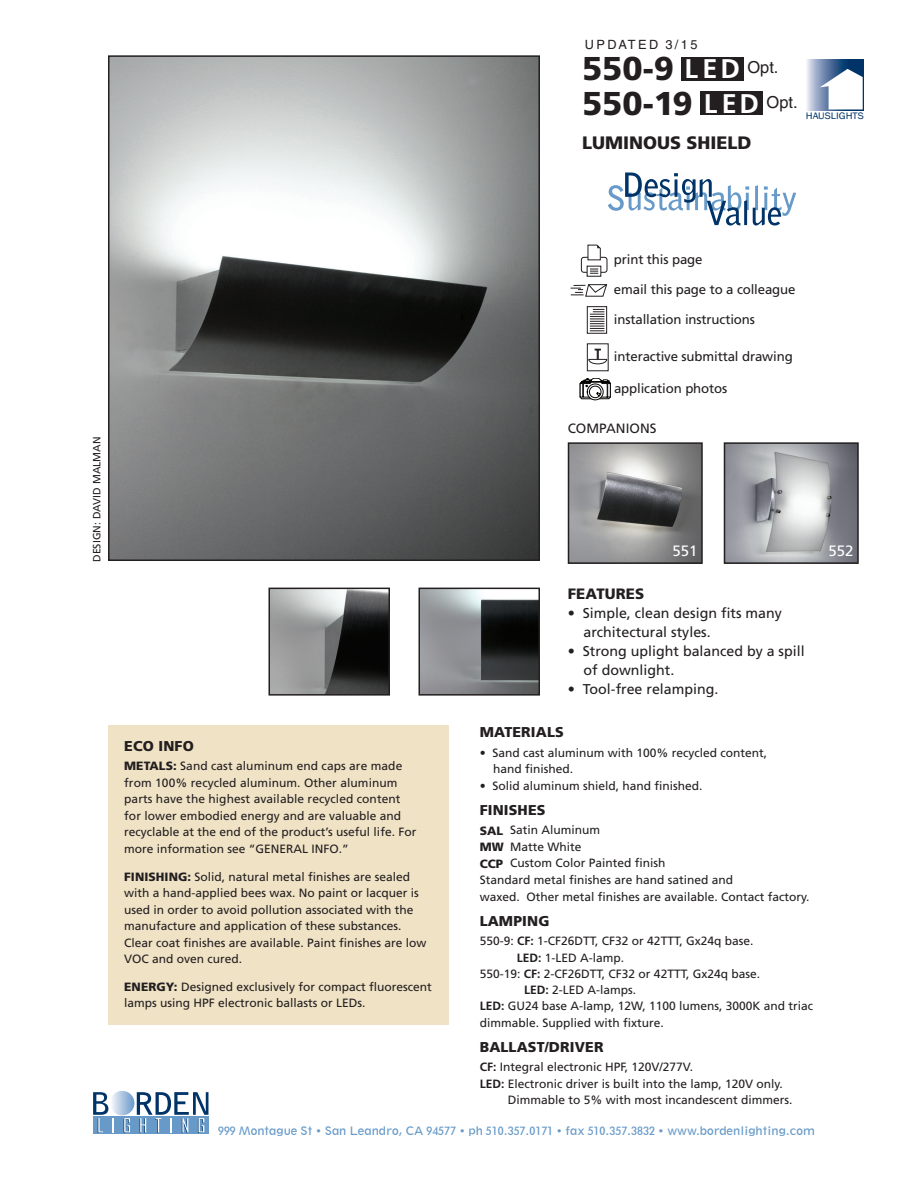
<style>
.page{position:relative;width:918px;height:1188px;background:#fff}
.page>*{position:absolute;margin:0;border:0;box-sizing:border-box;transform-origin:0 0}
.t1{font:900 33px/34.5px "Frutiger";color:#231f20}
.t2{font:900 18px "Frutiger";color:#231f20}
.t3{font:16.5px/34.7px "Helvetica";color:#231f20}
.t4{font:900 15px "Frutiger";letter-spacing:.01em;color:#231f20}
.t5{font:15px "Frutiger";color:#fff}
.t6{font:14.25px/18.9px "Frutiger";color:#231f20}
.t7{font:900 14.25px "Frutiger";letter-spacing:.01em;color:#231f20}
.t8{font:13.5px "Frutiger";color:#231f20}
.t9{font:13.2px "Frutiger";letter-spacing:-.01em;color:#231f20}
.t10{font:12.75px "Helvetica";letter-spacing:.19em;color:#231f20}
.t11{font:12px/16.5px "Frutiger";color:#231f20}
.t12{font:900 12px/16.5px "Frutiger";color:#231f20;text-align:justify}
.t13{font:10.8px "Geometric 212 BT";color:#679ac8}
.t14{font:10.5px "Frutiger";color:#231f20}
.t15{font:9.6px "Franklin Gothic";color:#003367;scale:1.11 1}
.s1{font-family:"Frutiger";font-weight:700;font-size:27px;color:#fff}
.s2{font-weight:900}
.s3{font-weight:700}
</style>
<div class="page">
<div style="left:109px;top:726px;width:340px;height:299px;background:#efe2c5"></div>
<div style="left:93px;top:1117px;width:116px;height:17px;background:#679ac8"></div>
<svg style="left:124px;top:1118px;width:6px;height:15px"></svg>
<svg style="left:110px;top:1091px;width:24px;height:24px"></svg>
<svg style="left:93px;top:1092px;width:21px;height:41px"></svg>
<svg style="left:137px;top:1092px;width:71px;height:41px"></svg>
<img style="left:421px;top:591px;width:116px;height:102px">
<div style="left:418px;top:588px;width:122px;height:108px;border:2px solid #231f20"></div>
<img style="left:271px;top:591px;width:116px;height:102px">
<div style="left:268px;top:588px;width:122px;height:108px;border:2px solid #231f20"></div>
<img style="left:111px;top:58px;width:426px;height:500px">
<div style="left:108px;top:55px;width:432px;height:506px;border:2px solid #231f20"></div>
<svg style="left:608px;top:173px;width:188px;height:53px"></svg>
<svg style="left:807px;top:59px;width:57px;height:51px"></svg>
<svg style="left:820px;top:69px;width:43px;height:40px"></svg>
<img style="left:571px;top:445px;width:129px;height:116px">
<div style="left:568px;top:442px;width:135px;height:122px;border:2px solid #231f20"></div>
<img style="left:727px;top:445px;width:129px;height:116px">
<div style="left:724px;top:442px;width:135px;height:122px;border:2px solid #231f20"></div>
<div style="left:681px;top:57px;width:63px;height:23px;background:#231f20"></div>
<div style="left:700px;top:92px;width:63px;height:23px;background:#231f20"></div>
<svg style="left:580px;top:378px;width:31px;height:22px"></svg>
<svg style="left:571px;top:284px;width:37px;height:13px"></svg>
<svg style="left:590px;top:309px;width:14px;height:23px"></svg>
<div style="left:587px;top:306px;width:20px;height:28px;border:1px solid #231f20"></div>
<div style="left:581px;top:257px;width:27px;height:16px;border:1px solid #231f20;border-radius:3px"></div>
<svg style="left:589px;top:268px;width:10px;height:6px"></svg>
<div style="left:587px;top:266px;width:14px;height:11px;border:1px solid #231f20"></div>
<svg style="left:590px;top:269px;width:8px;height:5px"></svg>
<div style="left:588px;top:245px;width:12px;height:15px;background:#fff"></div>
<div style="left:588px;top:245px;width:13px;height:15px;border:1px solid #231f20"></div>
<svg style="left:597px;top:244px;width:4px;height:5px"></svg>
<div style="left:587px;top:343px;width:22px;height:28px;border:1px solid #231f20"></div>
<svg style="left:588px;top:349px;width:19px;height:15px"></svg>
<p class="t10" style="left:585px;top:37px;width:114px">UPDATED 3/15</p>
<h3 class="t3" style="left:704px;top:50px;width:95px;text-indent:-19px"><span class="s1">L ED</span> Opt.<br><span class="s1">L ED</span> Opt.</h3>
<h1 class="t1" style="left:582px;top:51px;width:112px">550-9<br>550-19</h1>
<h2 class="t2" style="left:582px;top:132px;width:75px">LUMINOUS</h2>
<h2 class="t2" style="left:687px;top:132px;width:23px">SHIELD</h2>
<p class="t15" style="left:806px;top:110px;width:54px">HAUSLIGHTS</p>
<p class="t14" style="left:91px;top:562px;width:127px;rotate:-90deg">DESIGN: DAVID MALMAN</p>
<p class="t9" style="left:614px;top:251px;width:90px">print this page</p>
<p class="t9" style="left:614px;top:281px;width:183px">email this page to a colleague</p>
<p class="t9" style="left:614px;top:312px;width:143px">installation instructions</p>
<p class="t9" style="left:614px;top:348px;width:180px">interactive submittal drawing</p>
<p class="t9" style="left:614px;top:381px;width:115px">application photos</p>
<p class="t8" style="left:568px;top:420px;width:90px">COMPANIONS</p>
<p class="t5" style="left:673px;top:542px;width:27px">551</p>
<p class="t5" style="left:829px;top:542px;width:27px">552</p>
<p class="t7" style="left:124px;top:737px;width:71px">ECO INFO</p>
<p class="t11" style="left:124px;top:758px;width:294px"><span class="s2">METALS:</span> Sand cast aluminum end caps are made from 100% recycled aluminum. Other aluminum parts have the highest available recycled content for lower embodied energy and are valuable and recyclable at the end of the product’s useful life. For more information see “GENERAL INFO.”</p>
<p class="t11" style="left:124px;top:868px;width:304px"><span class="s2">FINISHING:</span> Solid, natural metal finishes are sealed with a hand-applied bees wax. No paint or lacquer is used in order to avoid pollution associated with the manufacture and application of these substances.<br>Clear coat finishes are available. Paint finishes are low VOC and oven cured.</p>
<p class="t11" style="left:124px;top:978px;width:309px"><span class="s2">ENERGY:</span> Designed exclusively for compact fluorescent lamps using HPF electronic ballasts or LEDs.</p>
<p class="t4" style="left:568px;top:585px;width:78px">FEATURES</p>
<p class="t6" style="left:584px;top:604px;width:200px;text-indent:-16px">• Simple, clean design fits many architectural styles.</p>
<p class="t6" style="left:584px;top:642px;width:223px;text-indent:-16px">• Strong uplight balanced by a spill of downlight.</p>
<p class="t6" style="left:568px;top:680px;width:152px">• Tool-free relamping.</p>
<p class="t7" style="left:480px;top:724px;width:86px">MATERIALS</p>
<p class="t11" style="left:493px;top:744px;width:276px;text-indent:-13px">• Sand cast aluminum with 100% recycled content, hand finished.</p>
<p class="t11" style="left:480px;top:777px;width:224px">• Solid aluminum shield, hand finished.</p>
<p class="t7" style="left:480px;top:802px;width:67px">FINISHES</p>
<p class="t12" style="left:480px;top:822px;width:25px">SAL MW CCP</p>
<p class="t11" style="left:480px;top:872px;width:331px">Standard metal finishes are hand satined and<br>waxed. Other metal finishes are available. Contact factory.</p>
<p class="t7" style="left:480px;top:913px;width:71px">LAMPING</p>
<p class="t11" style="left:480px;top:933px;width:275px">550-9: <span class="s3">CF:</span> 1-CF26DTT, CF32 or 42TTT, Gx24q base.</p>
<p class="t11" style="left:517px;top:949px;width:109px"><span class="s3">LED:</span> 1-LED A-lamp.</p>
<p class="t11" style="left:480px;top:965px;width:282px">550-19: <span class="s3">CF:</span> 2-CF26DTT, CF32 or 42TTT, Gx24q base.</p>
<p class="t11" style="left:524px;top:981px;width:114px"><span class="s3">LED:</span> 2-LED A-lamps.</p>
<p class="t11" style="left:480px;top:998px;width:335px"><span class="s3">LED:</span> GU24 base A-lamp, 12W, 1100 lumens, 3000K and triac</p>
<p class="t11" style="left:480px;top:1014px;width:186px">dimmable. Supplied with fixture.</p>
<p class="t7" style="left:480px;top:1039px;width:125px">BALLAST/DRIVER</p>
<p class="t11" style="left:480px;top:1059px;width:215px"><span class="s3">CF:</span> Integral electronic HPF, 120V/277V.</p>
<p class="t11" style="left:480px;top:1075px;width:305px"><span class="s3">LED:</span> Electronic driver is built into the lamp, 120V only.</p>
<p class="t11" style="left:508px;top:1092px;width:286px">Dimmable to 5% with most incandescent dimmers.</p>
<p class="t11" style="left:510px;top:822px;width:157px">Satin Aluminum<br>Matte White<br>Custom Color Painted finish</p>
<p class="t13" style="left:218px;top:1124px;width:598px">999 Montague St • San Leandro, CA 94577 • ph 510.357.0171 • fax 510.357.3832 • www.bordenlighting.com</p>
</div>
